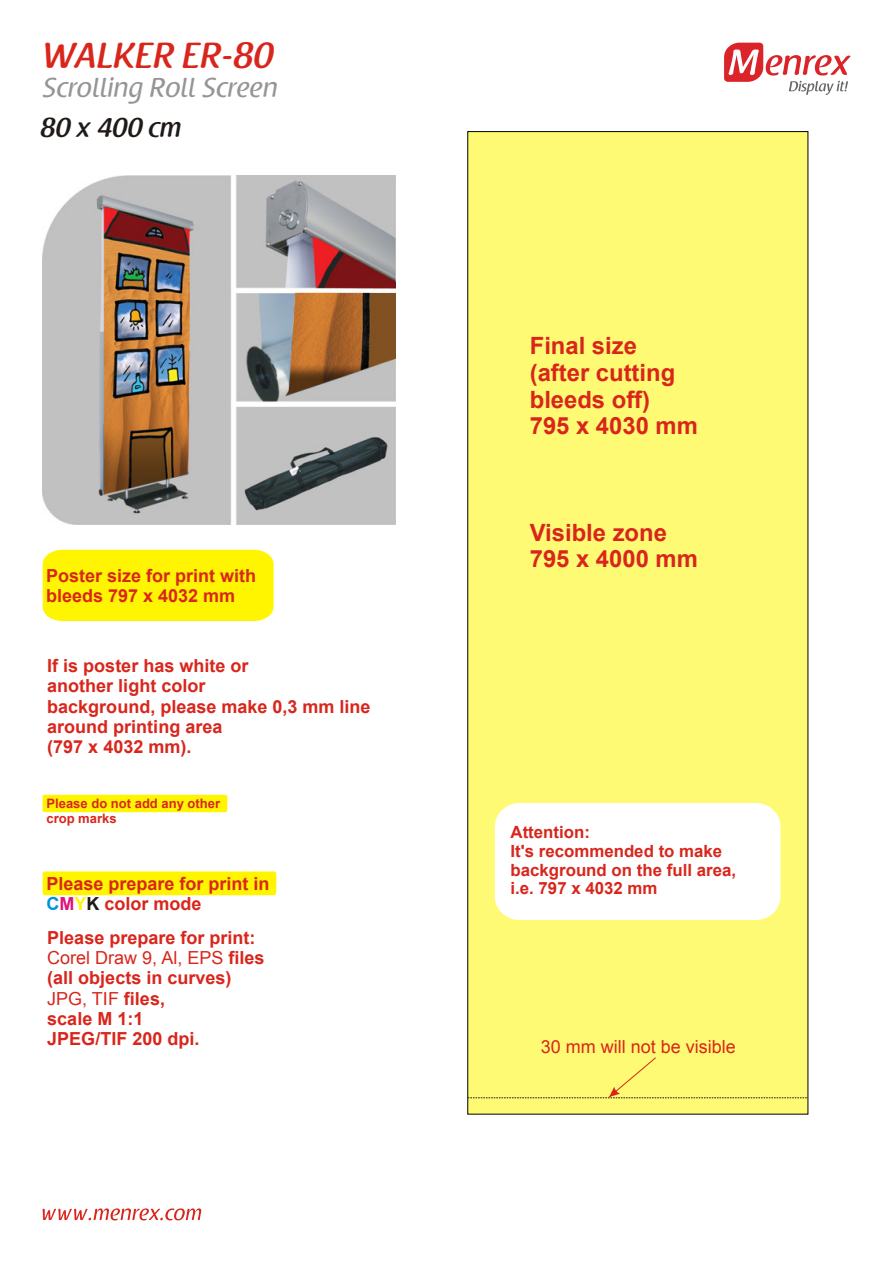
<style>
.page{position:relative;width:893px;height:1263px;background:#fff}
.page>*{position:absolute;margin:0;border:0;box-sizing:border-box;transform-origin:0 0}
.t1{font:italic 500 36px "Raspoutine";color:#d9261c}
.t2{font:27px "Raspoutine Classic";color:#969494}
.t3{font:italic 500 27px "Raspoutine";color:#1f1a17}
.t4{font:700 23.85px/26.5px "Arial";color:#d9261c}
.t5{font:700 18px/20.1px "Arial";color:#d9261c}
.t6{font:18px "Arial";color:#d9261c}
.t7{font:700 16.8px/18.8px "Arial";color:#d9261c}
.t8{font:700 13.05px/14.5px "Arial";color:#d9261c}
.s1{color:#0094de}
.s2{color:#de127a}
.s3{color:#fff500}
.s4{color:#1f1a17}
.s5{font-weight:400}
</style>
<div class="page">
<div style="left:42px;top:795px;width:185px;height:17px;background:#fff500"></div>
<div style="left:43px;top:871px;width:233px;height:24px;background:#fff500;border-radius:3px"></div>
<div style="left:43px;top:550px;width:231px;height:71px;background:#fff500"></div>
<div style="left:467px;top:131px;width:342px;height:984px;background:#fffa73"></div>
<div style="left:495px;top:803px;width:285px;height:117px;background:#fff;border-radius:24px"></div>
<svg style="left:42px;top:1208px;width:159px;height:12px"></svg>
<svg style="left:724px;top:43px;width:127px;height:52px"></svg>
<div style="left:468px;top:1057px;width:340px;height:41px;background:#fffa73"></div>
<img style="left:42px;top:176px;width:353px;height:349px">
<h1 class="t1" style="left:43px;top:42px;width:232px">WALKER ER-80</h1>
<h2 class="t2" style="left:43px;top:77px;width:237px">Scrolling Roll Screen</h2>
<h2 class="t3" style="left:40px;top:117px;width:143px">80 x 400 cm</h2>
<p class="t5" style="left:46px;top:567px;width:212px">Poster size for print with bleeds 797 x 4032 mm</p>
<p class="t5" style="left:47px;top:658px;width:203px">If is poster has white or</p>
<p class="t5" style="left:47px;top:678px;width:325px">another light color<br>background, please make 0,3 mm line around printing area<br>(797 x 4032 mm).</p>
<p class="t8" style="left:46px;top:797px;width:175px">Please do not add any other crop marks</p>
<p class="t5" style="left:47px;top:875px;width:225px">Please prepare for print in<br><span class="s1">C</span><span class="s2">M</span><span class="s3">Y</span><span class="s4">K</span> color mode</p>
<p class="t5" style="left:47px;top:929px;width:219px">Please prepare for print:<br><span class="s5">Corel Draw 9, Al, EPS</span> files (all objects in curves)<br><span class="s5">JPG, TIF</span> files,<br>scale M 1:1<br>JPEG/TIF 200 dpi.</p>
<h3 class="t4" style="left:530px;top:335px;width:170px">Final size (after cutting bleeds off)<br>795 x 4030 mm</h3>
<h3 class="t4" style="left:530px;top:521px;width:170px">Visible zone<br>795 x 4000 mm</h3>
<p class="t7" style="left:510px;top:824px;width:227px">Attention:<br>It's recommended to make background on the full area, i.e. 797 x 4032 mm</p>
<p class="t6" style="left:541px;top:1039px;width:197px">30 mm will not be visible</p>
</div>
